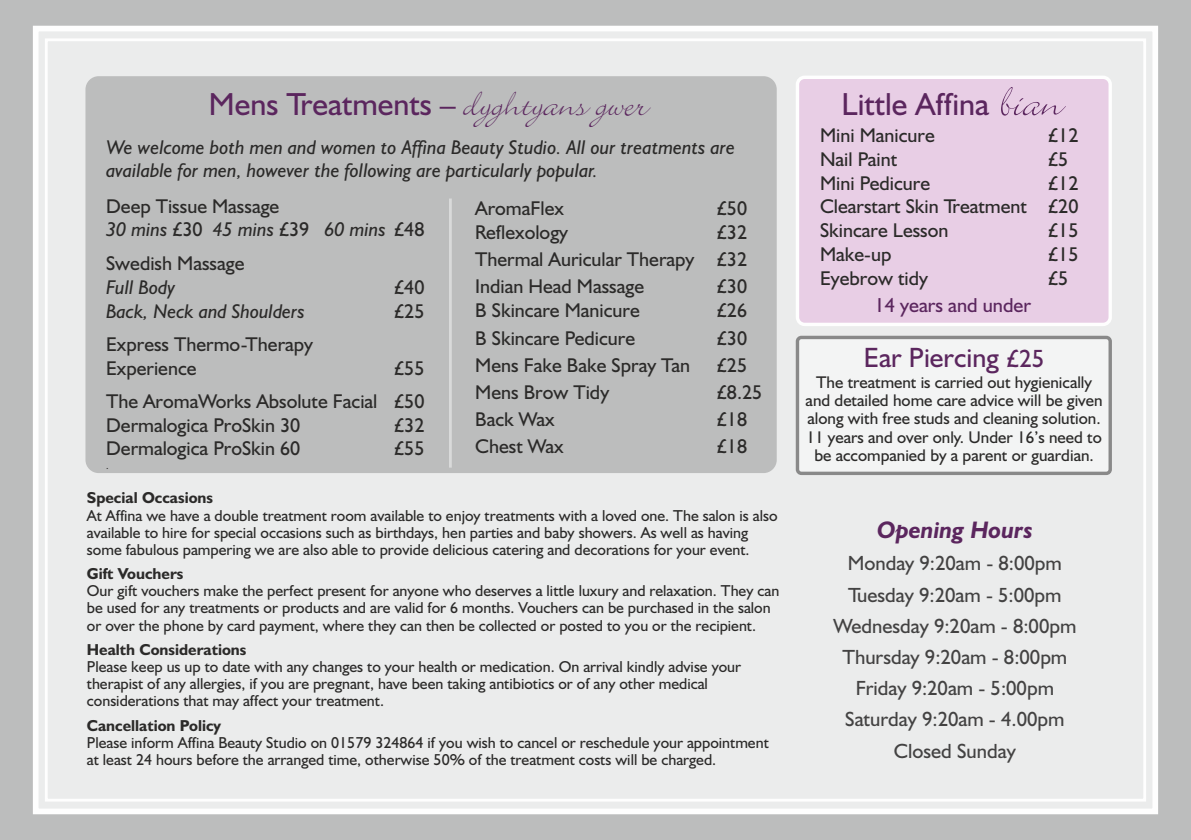
<style>
.page{position:relative;width:1191px;height:840px;background:#fff}
.page>*{position:absolute;margin:0;border:0;box-sizing:border-box;transform-origin:0 0}
.t1{font:32px "Humanist 521 BT";color:#5b265e}
.t2{font:28px "Humanist 521 BT";color:#5b265e}
.t3{font:italic 700 24px "Humanist 521 BT";color:#5b265e}
.t4{font:20.6px/31.2px "Humanist 521 BT";color:#434242;text-align:center}
.t5{font:20.4px "Humanist 521 BT";color:#5b265e}
.t6{font:20px/23.8px "Humanist 521 BT";color:#2b2a29;text-align:justify}
.t7{font:italic 20px/22.4px "Humanist 521 BT";color:#2b2a29}
.t8{font:17px/18.2px "Humanist 521 BT";color:#2b2a29;text-align:center}
.t9{font:15.8px/17px "Humanist 521 BT";color:#2b2a29}
.t10{font:700 15.8px "Humanist 521 BT";color:#2b2a29}
.t11{font:10px "Humanist 521 BT";color:#2b2a29}
.s1{font-family:"Bickley Script";font-size:44px}
.s2{font-style:italic}
.s3{font-family:"Bickley Script";font-size:52.6px}
.s4{font-size:25px}
</style>
<div class="page">
<div style="left:0;top:0;width:1191px;height:839px;background:#bcbdbd"></div>
<div style="left:36px;top:27px;width:1117px;height:783px;background:#ebecec"></div>
<div style="left:33px;top:26px;width:1125px;height:787px;border:6px solid #fefefe"></div>
<div style="left:795px;top:76px;width:317px;height:250px;background:#e8cee5;border:3px solid #fefefe;border-radius:7px"></div>
<div style="left:85px;top:76px;width:691px;height:397px;background:#bcbdbd;border-radius:13px"></div>
<div style="left:795px;top:335px;width:317px;height:140px;background:#f3f4f4;border:3px solid #898989;border-radius:4px"></div>
<hr style="left:449px;top:198px;width:3px;height:269px;background:#d9dada">
<h1 class="t1" style="left:209px;top:91px;width:440px">Mens Treatments – <span class="s1">dyghtyans gwer</span></h1>
<p class="t7" style="left:106px;top:138px;width:630px">We welcome both men and women to Affina Beauty Studio. All our treatments are available for men, however the following are particularly popular.</p>
<p class="t6" style="left:106px;top:195px;width:320px">Deep Tissue Massage<br><span class="s2">30 mins</span> £30 <span class="s2">45 mins</span> £39 <span class="s2">60 mins</span> £48</p>
<p class="t6" style="left:106px;top:252px;width:140px">Swedish Massage</p>
<p class="t7" style="left:106px;top:277px;width:71px">Full Body</p>
<p class="t6" style="left:394px;top:276px;width:32px">£40</p>
<p class="t7" style="left:106px;top:301px;width:200px">Back, Neck and Shoulders</p>
<p class="t6" style="left:394px;top:300px;width:32px">£25</p>
<p class="t6" style="left:106px;top:334px;width:208px">Express Thermo-Therapy<br>Experience</p>
<p class="t6" style="left:475px;top:198px;width:90px">AromaFlex</p>
<p class="t6" style="left:717px;top:198px;width:32px">£50</p>
<p class="t6" style="left:475px;top:222px;width:94px">Reflexology</p>
<p class="t6" style="left:475px;top:220px;width:273px;line-height:27.2px;text-indent:242px">£32<br>Thermal Auricular Therapy £32<br>Indian Head Massage</p>
<p class="t6" style="left:717px;top:276px;width:32px">£30</p>
<p class="t6" style="left:475px;top:300px;width:166px">B Skincare Manicure</p>
<p class="t6" style="left:717px;top:300px;width:32px">£26</p>
<p class="t6" style="left:475px;top:327px;width:161px">B Skincare Pedicure</p>
<p class="t6" style="left:717px;top:327px;width:32px">£30</p>
<p class="t6" style="left:475px;top:354px;width:216px">Mens Fake Bake Spray Tan</p>
<p class="t6" style="left:717px;top:354px;width:32px">£25</p>
<p class="t6" style="left:475px;top:381px;width:135px">Mens Brow Tidy</p>
<p class="t6" style="left:717px;top:381px;width:47px">£8.25</p>
<p class="t6" style="left:475px;top:409px;width:81px">Back Wax</p>
<p class="t6" style="left:717px;top:409px;width:32px">£18</p>
<p class="t6" style="left:475px;top:436px;width:90px">Chest Wax</p>
<p class="t6" style="left:717px;top:436px;width:32px">£18</p>
<p class="t6" style="left:106px;top:353px;width:320px;line-height:33.4px;text-align:right">£55<br>The AromaWorks Absolute Facial £50</p>
<p class="t6" style="left:106px;top:415px;width:196px">Dermalogica ProSkin 30</p>
<p class="t6" style="left:394px;top:415px;width:32px">£32</p>
<p class="t6" style="left:106px;top:437px;width:196px">Dermalogica ProSkin 60</p>
<p class="t6" style="left:394px;top:437px;width:32px">£55</p>
<p class="t11" style="left:106px;top:461px;width:4px">.</p>
<p class="t10" style="left:87px;top:491px;width:128px">Special Occasions</p>
<p class="t9" style="left:87px;top:507px;width:692px">At Affina we have a double treatment room available to enjoy treatments with a loved one. The salon is also available to hire for special occasions such as birthdays, hen parties and baby showers. As well as having some fabulous pampering we are also able to provide delicious catering and decorations for your event.</p>
<p class="t10" style="left:87px;top:567px;width:98px">Gift Vouchers</p>
<p class="t9" style="left:87px;top:583px;width:694px">Our gift vouchers make the perfect present for anyone who deserves a little luxury and relaxation. They can be used for any treatments or products and are valid for 6 months. Vouchers can be purchased in the salon or over the phone by card payment, where they can then be collected or posted to you or the recipient.</p>
<p class="t10" style="left:87px;top:642px;width:161px">Health Considerations</p>
<p class="t9" style="left:87px;top:659px;width:656px">Please keep us up to date with any changes to your health or medication. On arrival kindly advise your therapist of any allergies, if you are pregnant, have been taking antibiotics or of any other medical considerations that may affect your treatment.</p>
<p class="t10" style="left:87px;top:718px;width:136px">Cancellation Policy</p>
<p class="t9" style="left:87px;top:735px;width:683px">Please inform Affina Beauty Studio on 01579 324864 if you wish to cancel or reschedule your appointment at least 24 hours before the arranged time, otherwise 50% of the treatment costs will be charged.</p>
<h1 class="t1" style="left:841px;top:91px;width:222px">Little Affina <span class="s3">bian</span></h1>
<p class="t6" style="left:820px;top:124px;width:116px">Mini Manicure</p>
<p class="t6" style="left:1048px;top:124px;width:32px">£12</p>
<p class="t6" style="left:820px;top:148px;width:79px">Nail Paint</p>
<p class="t6" style="left:1048px;top:148px;width:22px">£5</p>
<p class="t6" style="left:820px;top:172px;width:112px">Mini Pedicure</p>
<p class="t6" style="left:820px;top:172px;width:260px;text-indent:228px">£12<br>Clearstart Skin Treatment £20<br>Skincare Lesson</p>
<p class="t6" style="left:1048px;top:220px;width:32px">£15</p>
<p class="t6" style="left:820px;top:244px;width:73px">Make-up</p>
<p class="t6" style="left:1048px;top:244px;width:32px">£15</p>
<p class="t6" style="left:820px;top:268px;width:109px">Eyebrow tidy</p>
<p class="t6" style="left:1048px;top:268px;width:22px">£5</p>
<p class="t5" style="left:874px;top:296px;width:158px">14 years and under</p>
<h2 class="t2" style="left:864px;top:346px;width:182px">Ear Piercing <span class="s4">£25</span></h2>
<p class="t8" style="left:805px;top:374px;width:298px">The treatment is carried out hygienically and detailed home care advice will be given along with free studs and cleaning solution.<br>11 years and over only. Under 16’s need to be accompanied by a parent or guardian.</p>
<h3 class="t3" style="left:877px;top:519px;width:157px">Opening Hours</h3>
<h3 class="t4" style="left:833px;top:549px;width:244px">Monday 9:20am - 8:00pm<br>Tuesday 9:20am - 5:00pm<br>Wednesday 9:20am - 8:00pm<br>Thursday 9:20am - 8:00pm<br>Friday 9:20am - 5:00pm<br>Saturday 9:20am - 4.00pm<br>Closed Sunday</h3>
</div>
